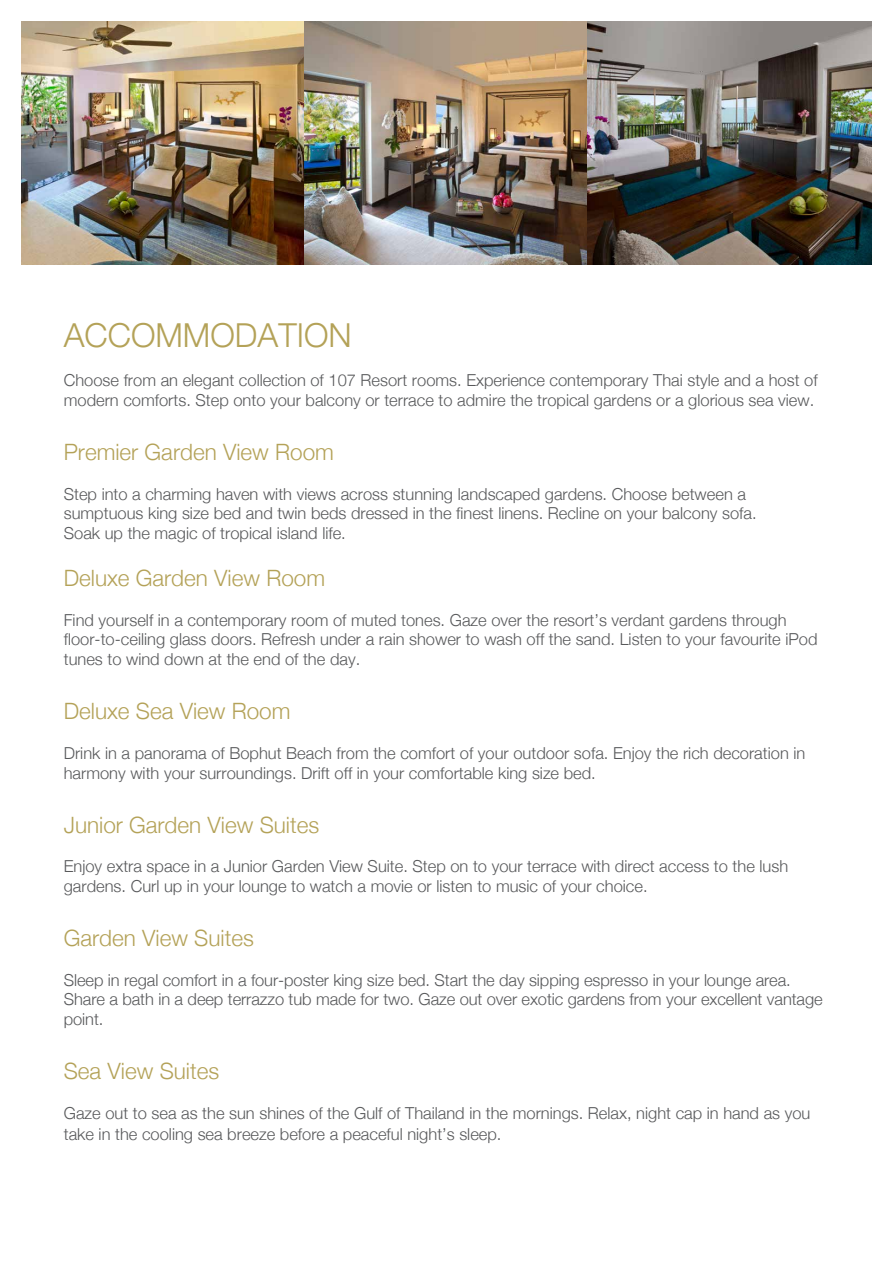
<style>
.page{position:relative;width:893px;height:1263px;background:#fff}
.page>*{position:absolute;margin:0;border:0;box-sizing:border-box;transform-origin:0 0}
.t1{font:300 33px "Helvetica Neue";color:#b4a258}
.t2{font:300 22.5px "Helvetica Neue";color:#b4a258}
.t3{font:300 16.5px/19.8px "Helvetica Neue";color:#58595b}
</style>
<div class="page">
<img style="left:21px;top:21px;width:850px;height:243px">
<h1 class="t1" style="left:64px;top:308px;width:289px">ACCOMMODATION</h1>
<p class="t3" style="left:64px;top:369px;width:755px">Choose from an elegant collection of 107 Resort rooms. Experience contemporary Thai style and a host of modern comforts. Step onto your balcony or terrace to admire the tropical gardens or a glorious sea view.</p>
<h2 class="t2" style="left:64px;top:434px;width:272px">Premier Garden View Room</h2>
<p class="t3" style="left:64px;top:483px;width:694px">Step into a charming haven with views across stunning landscaped gardens. Choose between a sumptuous king size bed and twin beds dressed in the finest linens. Recline on your balcony sofa.<br>Soak up the magic of tropical island life.</p>
<h2 class="t2" style="left:64px;top:560px;width:263px">Deluxe Garden View Room</h2>
<p class="t3" style="left:64px;top:609px;width:755px">Find yourself in a contemporary room of muted tones. Gaze over the resort’s verdant gardens through floor-to-ceiling glass doors. Refresh under a rain shower to wash off the sand. Listen to your favourite iPod tunes to wind down at the end of the day.</p>
<h2 class="t2" style="left:64px;top:693px;width:228px">Deluxe Sea View Room</h2>
<p class="t3" style="left:64px;top:742px;width:743px">Drink in a panorama of Bophut Beach from the comfort of your outdoor sofa. Enjoy the rich decoration in harmony with your surroundings. Drift off in your comfortable king size bed.</p>
<h2 class="t2" style="left:64px;top:806px;width:257px">Junior Garden View Suites</h2>
<p class="t3" style="left:64px;top:855px;width:726px">Enjoy extra space in a Junior Garden View Suite. Step on to your terrace with direct access to the lush gardens. Curl up in your lounge to watch a movie or listen to music of your choice.</p>
<h2 class="t2" style="left:64px;top:920px;width:192px">Garden View Suites</h2>
<p class="t3" style="left:64px;top:969px;width:760px">Sleep in regal comfort in a four-poster king size bed. Start the day sipping espresso in your lounge area.<br>Share a bath in a deep terrazzo tub made for two. Gaze out over exotic gardens from your excellent vantage point.</p>
<h2 class="t2" style="left:64px;top:1053px;width:157px">Sea View Suites</h2>
<p class="t3" style="left:64px;top:1101px;width:748px;line-height:21px">Gaze out to sea as the sun shines of the Gulf of Thailand in the mornings. Relax, night cap in hand as you take in the cooling sea breeze before a peaceful night’s sleep.</p>
</div>
